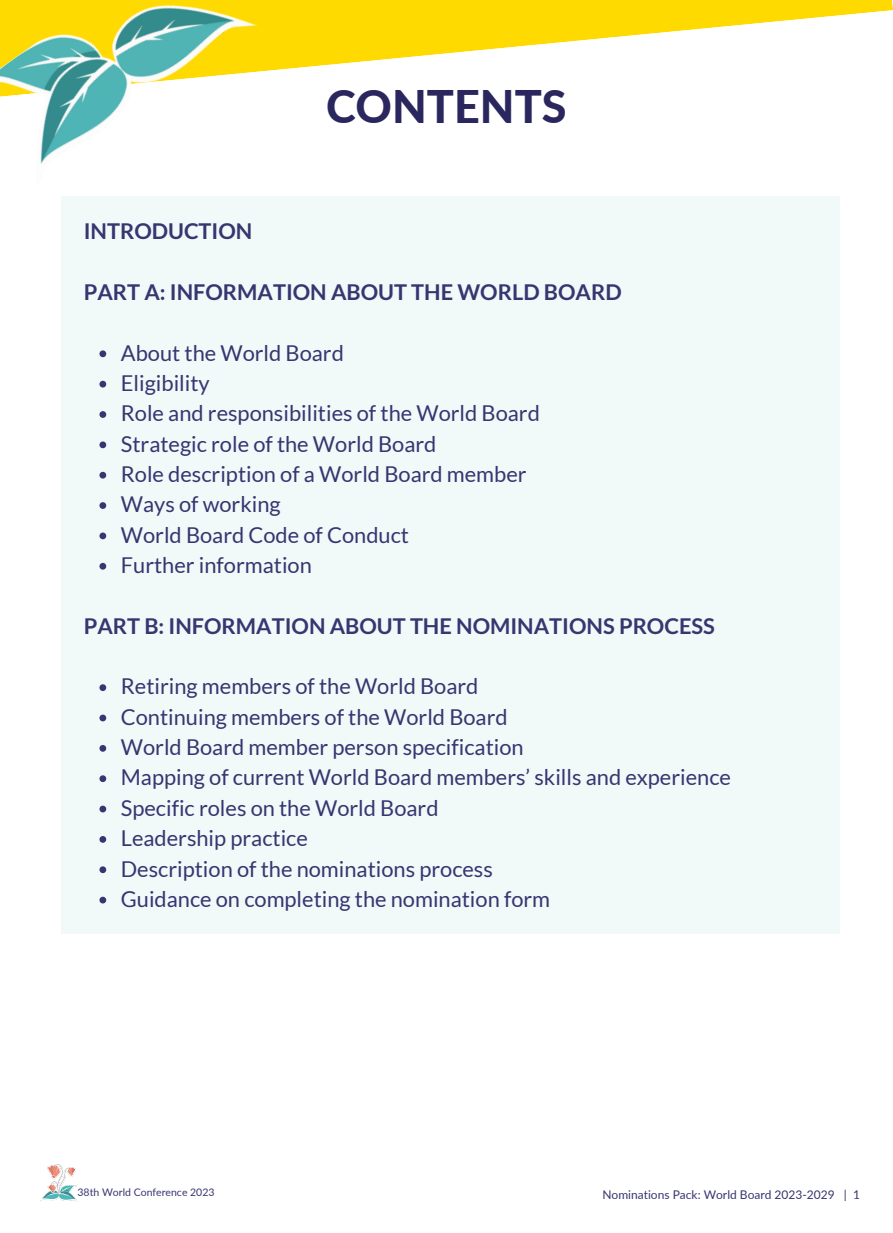
<style>
.page{position:relative;width:893px;height:1233px;background:#fff}
.page>*{position:absolute;margin:0;border:0;box-sizing:border-box;transform-origin:0 0}
.t1{font:800 45px "Lato";color:#2a265e}
.t2{font:21.9px/30.3px "Lato";color:#383570}
.t3{font:700 21.9px "Lato";color:#383570}
.t4{font:12px "Lato";color:#383570}
.t5{font:10.5px "Lato";color:#383570}
</style>
<div class="page">
<div style="left:62px;top:197px;width:778px;height:737px;background:#f1f9f9"></div>
<svg style="left:99px;top:350px;width:7px;height:7px"></svg>
<svg style="left:99px;top:381px;width:7px;height:7px"></svg>
<svg style="left:99px;top:411px;width:7px;height:7px"></svg>
<svg style="left:99px;top:441px;width:7px;height:7px"></svg>
<svg style="left:99px;top:472px;width:7px;height:7px"></svg>
<svg style="left:99px;top:502px;width:7px;height:7px"></svg>
<svg style="left:99px;top:533px;width:7px;height:6px"></svg>
<svg style="left:99px;top:563px;width:7px;height:7px"></svg>
<svg style="left:99px;top:684px;width:7px;height:7px"></svg>
<svg style="left:99px;top:715px;width:7px;height:6px"></svg>
<svg style="left:99px;top:745px;width:7px;height:7px"></svg>
<svg style="left:99px;top:775px;width:7px;height:7px"></svg>
<svg style="left:99px;top:806px;width:7px;height:6px"></svg>
<svg style="left:99px;top:836px;width:7px;height:7px"></svg>
<svg style="left:99px;top:866px;width:7px;height:7px"></svg>
<svg style="left:99px;top:897px;width:7px;height:6px"></svg>
<img style="left:41px;top:1164px;width:36px;height:37px">
<svg style="left:259px;top:0;width:633px;height:72px;fill:#ffda00"></svg>
<img style="left:0;top:0;width:259px;height:164px">
<p class="t3" style="left:84px;top:218px;width:170px">INTRODUCTION</p>
<h1 class="t1" style="left:326px;top:79px;width:242px">CONTENTS</h1>
<p class="t3" style="left:84px;top:278px;width:539px">PART A: INFORMATION ABOUT THE WORLD BOARD</p>
<p class="t2" style="left:121px;top:337px;width:420px">About the World Board<br>Eligibility<br>Role and responsibilities of the World Board<br>Strategic role of the World Board<br>Role description of a World Board member<br>Ways of working<br>World Board Code of Conduct<br>Further information</p>
<p class="t3" style="left:84px;top:612px;width:632px">PART B: INFORMATION ABOUT THE NOMINATIONS PROCESS</p>
<p class="t2" style="left:121px;top:671px;width:611px">Retiring members of the World Board<br>Continuing members of the World Board<br>World Board member person specification<br>Mapping of current World Board members’ skills and experience Specific roles on the World Board<br>Leadership practice<br>Description of the nominations process<br>Guidance on completing the nomination form</p>
<p class="t5" style="left:78px;top:1186px;width:138px">38th World Conference 2023</p>
<p class="t4" style="left:602px;top:1187px;width:259px">Nominations Pack: World Board 2023-2029 | 1</p>
</div>
